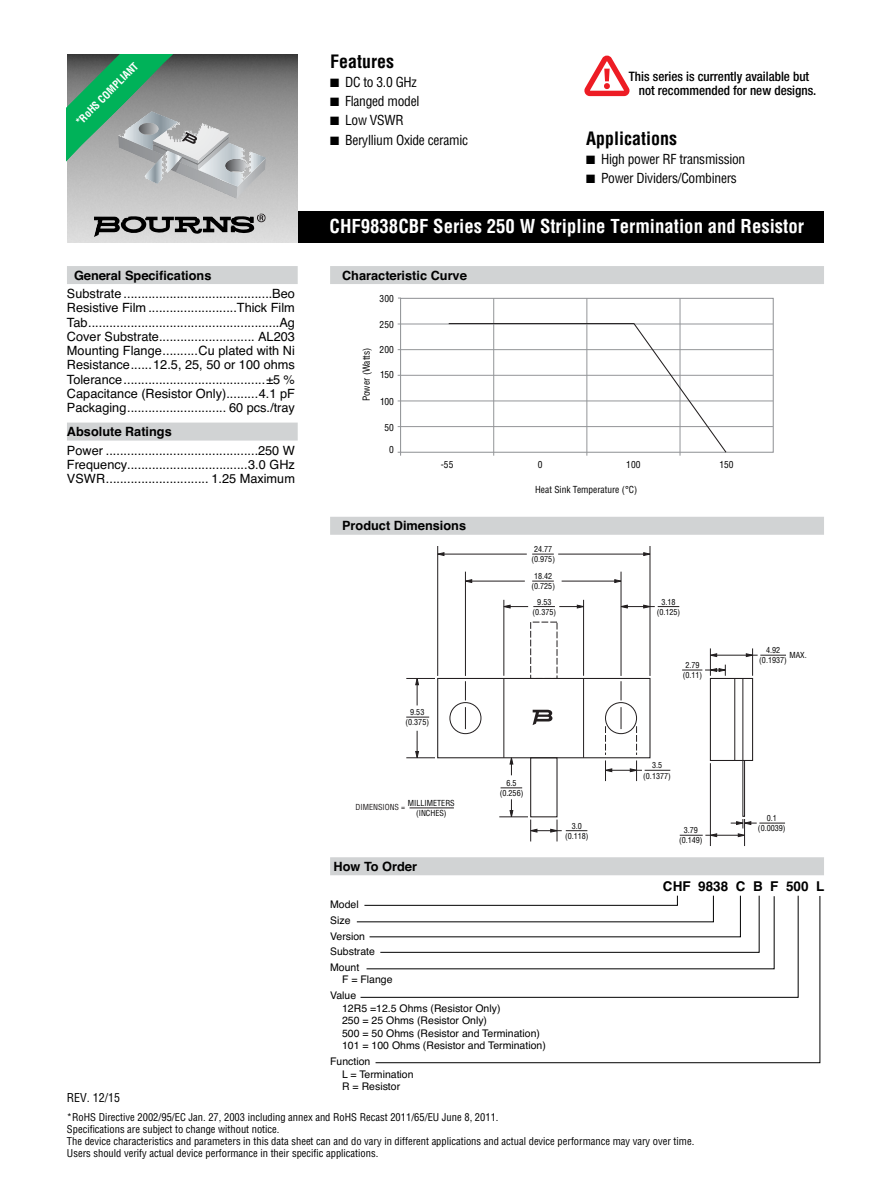
<style>
.page{position:relative;width:891px;height:1188px;background:#fff}
.page>*{position:absolute;margin:0;border:0;box-sizing:border-box;transform-origin:0 0}
.t1{font:700 condensed 18.75px "Helvetica";color:#fff}
.t2{font:700 condensed 18px "Helvetica";color:#000}
.t3{font:condensed 13.5px "Helvetica";letter-spacing:-.02em;color:#000}
.t4{font:700 13.5px "Helvetica";color:#000}
.t5{font:500 condensed 13.05px/14.2px "Helvetica Neue";color:#000}
.t6{font:12.75px/14.2px "Helvetica";color:#000;text-align:justify}
.t7{font:700 12.75px "Helvetica";color:#000}
.t8{font:condensed 12px "Helvetica";color:#000}
.t9{font:condensed 10.5px/12px "Helvetica";color:#000}
.t10{font:10.5px/15.6px "Helvetica";color:#000}
.t11{font:700 condensed 10.5px "Helvetica";color:#fff}
.t12{font:condensed 9.45px "Helvetica";color:#000}
.t13{font:condensed 8.1px/10.1px "Helvetica";color:#000;text-align:center}
.t14{font:condensed 8.1px "Helvetica";color:#231f20}
</style>
<div class="page">
<div style="left:289px;top:212px;width:535px;height:31px;background:#000"></div>
<img style="left:68px;top:54px;width:230px;height:189px">
<svg style="left:94px;top:213px;width:172px;height:24px;background:#868686"></svg>
<div style="left:67px;top:266px;width:231px;height:18px;background:#d1d3d4"></div>
<div style="left:67px;top:423px;width:231px;height:18px;background:#d1d3d4"></div>
<div style="left:330px;top:266px;width:494px;height:18px;background:#d1d3d4"></div>
<svg style="left:67px;top:54px;width:138px;height:110px;background:#699d84"></svg>
<div style="left:400px;top:298px;width:374px;height:155px;border:1px solid #939598"></div>
<hr style="left:398px;top:426px;width:375px;height:1px;background:#939598">
<hr style="left:398px;top:401px;width:375px;height:1px;background:#939598">
<hr style="left:398px;top:375px;width:375px;height:1px;background:#939598">
<hr style="left:398px;top:349px;width:375px;height:1px;background:#939598">
<hr style="left:398px;top:324px;width:375px;height:1px;background:#939598">
<hr style="left:493px;top:298px;width:1px;height:158px;background:#939598">
<hr style="left:587px;top:298px;width:1px;height:158px;background:#939598">
<hr style="left:680px;top:298px;width:1px;height:158px;background:#939598">
<svg style="left:448px;top:323px;width:279px;height:131px"></svg>
<div style="left:330px;top:517px;width:494px;height:18px;background:#d1d3d4"></div>
<div style="left:437px;top:678px;width:214px;height:80px;border:1px solid #231f20"></div>
<div style="left:710px;top:678px;width:43px;height:83px;border:1px solid #231f20"></div>
<hr style="left:504px;top:600px;width:1px;height:76px;background:#231f20">
<svg style="left:465px;top:707px;width:1px;height:22px"></svg>
<svg style="left:465px;top:681px;width:1px;height:19px"></svg>
<hr style="left:465px;top:572px;width:1px;height:104px;background:#231f20">
<hr style="left:437px;top:546px;width:1px;height:130px;background:#231f20">
<hr style="left:650px;top:546px;width:1px;height:130px;background:#231f20">
<svg style="left:621px;top:681px;width:1px;height:19px"></svg>
<hr style="left:621px;top:572px;width:1px;height:104px;background:#231f20">
<svg style="left:621px;top:707px;width:1px;height:22px"></svg>
<hr style="left:583px;top:600px;width:1px;height:76px;background:#231f20">
<hr style="left:710px;top:763px;width:1px;height:83px;background:#231f20">
<hr style="left:504px;top:678px;width:1px;height:80px;background:#231f20">
<hr style="left:583px;top:678px;width:1px;height:80px;background:#231f20">
<hr style="left:734px;top:678px;width:1px;height:82px;background:#231f20">
<hr style="left:743px;top:678px;width:1px;height:82px;background:#231f20">
<div style="left:450px;top:702px;width:31px;height:32px;border:1px solid #231f20;border-radius:50%"></div>
<div style="left:605px;top:702px;width:32px;height:32px;border:1px solid #231f20;border-radius:50%"></div>
<div style="left:530px;top:757px;width:28px;height:60px;border:1px solid #231f20"></div>
<div style="left:530px;top:622px;width:27px;height:57px;border:1px dashed #231f20"></div>
<div style="left:743px;top:760px;width:2px;height:57px;border:1px solid #231f20"></div>
<svg style="left:406px;top:678px;width:29px;height:27px"></svg>
<svg style="left:406px;top:731px;width:29px;height:28px"></svg>
<svg style="left:464px;top:579px;width:8px;height:4px"></svg>
<hr style="left:470px;top:581px;width:55px;height:1px;background:#231f20">
<svg style="left:437px;top:552px;width:7px;height:4px"></svg>
<hr style="left:442px;top:554px;width:85px;height:1px;background:#231f20">
<svg style="left:614px;top:579px;width:8px;height:4px"></svg>
<hr style="left:562px;top:581px;width:55px;height:1px;background:#231f20">
<svg style="left:643px;top:552px;width:8px;height:4px"></svg>
<hr style="left:558px;top:554px;width:88px;height:1px;background:#231f20">
<hr style="left:410px;top:808px;width:44px;height:1px;background:#231f20">
<svg style="left:503px;top:605px;width:82px;height:3px"></svg>
<svg style="left:406px;top:717px;width:23px;height:1px"></svg>
<svg style="left:510px;top:756px;width:3px;height:19px"></svg>
<svg style="left:501px;top:788px;width:21px;height:1px"></svg>
<svg style="left:499px;top:799px;width:88px;height:42px"></svg>
<svg style="left:604px;top:726px;width:8px;height:55px"></svg>
<svg style="left:630px;top:726px;width:8px;height:55px"></svg>
<hr style="left:610px;top:770px;width:32px;height:1px;background:#231f20">
<svg style="left:620px;top:605px;width:8px;height:3px"></svg>
<svg style="left:643px;top:605px;width:9px;height:3px"></svg>
<hr style="left:625px;top:606px;width:30px;height:1px;background:#231f20">
<svg style="left:709px;top:833px;width:8px;height:4px"></svg>
<hr style="left:705px;top:835px;width:36px;height:1px;background:#231f20">
<svg style="left:645px;top:770px;width:25px;height:1px"></svg>
<svg style="left:680px;top:835px;width:23px;height:1px"></svg>
<svg style="left:746px;top:648px;width:8px;height:28px"></svg>
<hr style="left:714px;top:655px;width:44px;height:1px;background:#231f20">
<svg style="left:760px;top:655px;width:26px;height:1px"></svg>
<svg style="left:731px;top:819px;width:54px;height:27px"></svg>
<svg style="left:682px;top:648px;width:45px;height:28px"></svg>
<svg style="left:658px;top:606px;width:21px;height:1px"></svg>
<svg style="left:532px;top:581px;width:22px;height:1px"></svg>
<svg style="left:532px;top:554px;width:22px;height:1px"></svg>
<svg style="left:533px;top:710px;width:19px;height:15px"></svg>
<div style="left:330px;top:857px;width:494px;height:18px;background:#d1d3d4"></div>
<svg style="left:375px;top:895px;width:446px;height:168px"></svg>
<svg style="left:584px;top:56px;width:46px;height:40px"></svg>
<p class="t11" style="left:75px;top:121px;width:85px;rotate:-45deg">*RoHS COMPLIANT</p>
<p class="t7" style="left:74px;top:270px;width:139px">General Specifications</p>
<p class="t6" style="left:67px;top:288px;width:230px">Substrate ..........................................Beo Resistive Film .........................Thick Film Tab ......................................................Ag Cover Substrate........................... AL203<br>Mounting Flange ..........Cu plated with Ni Resistance ......12.5, 25, 50 or 100 ohms Tolerance ........................................±5 % Capacitance (Resistor Only).........4.1 pF Packaging ............................ 60 pcs./tray</p>
<p class="t7" style="left:67px;top:427px;width:106px">Absolute Ratings</p>
<p class="t6" style="left:67px;top:444px;width:230px">Power ...........................................250 W Frequency..................................3.0 GHz VSWR ............................. 1.25 Maximum</p>
<p class="t8" style="left:67px;top:1093px;width:55px">REV. 12/15</p>
<h2 class="t2" style="left:330px;top:54px;width:65px">Features</h2>
<p class="t3" style="left:330px;top:77px;width:88px">■ DC to 3.0 GHz</p>
<p class="t3" style="left:330px;top:96px;width:91px">■ Flanged model</p>
<p class="t3" style="left:330px;top:115px;width:75px">■ Low VSWR</p>
<p class="t3" style="left:330px;top:135px;width:139px">■ Beryllium Oxide ceramic</p>
<h2 class="t2" style="left:586px;top:131px;width:93px">Applications</h2>
<p class="t3" style="left:586px;top:154px;width:161px">■ High power RF transmission</p>
<p class="t3" style="left:586px;top:173px;width:152px">■ Power Dividers/Combiners</p>
<h1 class="t1" style="left:330px;top:219px;width:476px">CHF9838CBF Series 250 W Stripline Termination and Resistor</h1>
<p class="t5" style="left:639px;top:70px;width:179px;text-indent:-10px">This series is currently available but not recommended for new designs.</p>
<p class="t7" style="left:342px;top:270px;width:126px">Characteristic Curve</p>
<p class="t12" style="left:380px;top:295px;width:16px">300</p>
<p class="t12" style="left:363px;top:401px;width:55px;rotate:-90deg">Power (Watts)</p>
<p class="t12" style="left:380px;top:320px;width:16px">250</p>
<p class="t12" style="left:380px;top:346px;width:16px">200</p>
<p class="t12" style="left:380px;top:371px;width:15px">150</p>
<p class="t12" style="left:380px;top:398px;width:15px">100</p>
<p class="t12" style="left:384px;top:424px;width:11px">50</p>
<p class="t12" style="left:389px;top:446px;width:6px">0</p>
<p class="t12" style="left:441px;top:461px;width:14px">-55</p>
<p class="t12" style="left:538px;top:461px;width:6px">0</p>
<p class="t12" style="left:626px;top:461px;width:16px">100</p>
<p class="t12" style="left:719px;top:461px;width:16px">150</p>
<p class="t12" style="left:535px;top:486px;width:104px">Heat Sink Temperature (°C)</p>
<p class="t7" style="left:342px;top:521px;width:125px">Product Dimensions</p>
<p class="t13" style="left:531px;top:545px;width:25px">24.77 (0.975)</p>
<p class="t13" style="left:531px;top:572px;width:25px">18.42 (0.725)</p>
<p class="t13" style="left:533px;top:597px;width:25px">9.53 (0.375)</p>
<p class="t13" style="left:405px;top:708px;width:25px">9.53 (0.375)</p>
<p class="t13" style="left:408px;top:799px;width:48px">MILLIMETERS (INCHES)</p>
<p class="t14" style="left:355px;top:804px;width:51px">DIMENSIONS =</p>
<p class="t7" style="left:334px;top:862px;width:85px">How To Order</p>
<p class="t13" style="left:500px;top:779px;width:25px">6.5 (0.256)</p>
<p class="t10" style="left:330px;top:898px;width:46px">Model<br>Size<br>Version<br>Substrate<br>Mount</p>
<p class="t10" style="left:330px;top:973px;width:64px;text-indent:12px">F = Flange<br>Value</p>
<p class="t10" style="left:342px;top:1003px;width:205px;line-height:12.6px">12R5 =12.5 Ohms (Resistor Only)<br>250 = 25 Ohms (Resistor Only)<br>500 = 50 Ohms (Resistor and Termination)<br>101 = 100 Ohms (Resistor and Termination)</p>
<p class="t10" style="left:342px;top:1056px;width:73px;line-height:12.6px;text-indent:-12px">Function<br>L = Termination<br>R = Resistor</p>
<p class="t13" style="left:565px;top:822px;width:25px">3.0 (0.118)</p>
<p class="t13" style="left:657px;top:597px;width:25px">3.18 (0.125)</p>
<p class="t13" style="left:683px;top:661px;width:21px">2.79 (0.11)</p>
<p class="t13" style="left:643px;top:761px;width:29px">3.5 (0.1377)</p>
<p class="t13" style="left:679px;top:826px;width:25px">3.79 (0.149)</p>
<p class="t13" style="left:759px;top:646px;width:29px">4.92 (0.1937)</p>
<p class="t13" style="left:789px;top:651px;width:19px">MAX.</p>
<p class="t13" style="left:758px;top:814px;width:29px">0.1 (0.0039)</p>
<p class="t4" style="left:663px;top:882px;width:163px">CHF 9838 C B F 500 L</p>
<p class="t9" style="left:67px;top:1112px;width:629px">*RoHS Directive 2002/95/EC Jan. 27, 2003 including annex and RoHS Recast 2011/65/EU June 8, 2011.<br>Specifications are subject to change without notice.<br>The device characteristics and parameters in this data sheet can and do vary in different applications and actual device performance may vary over time.<br>Users should verify actual device performance in their specific applications.</p>
</div>
